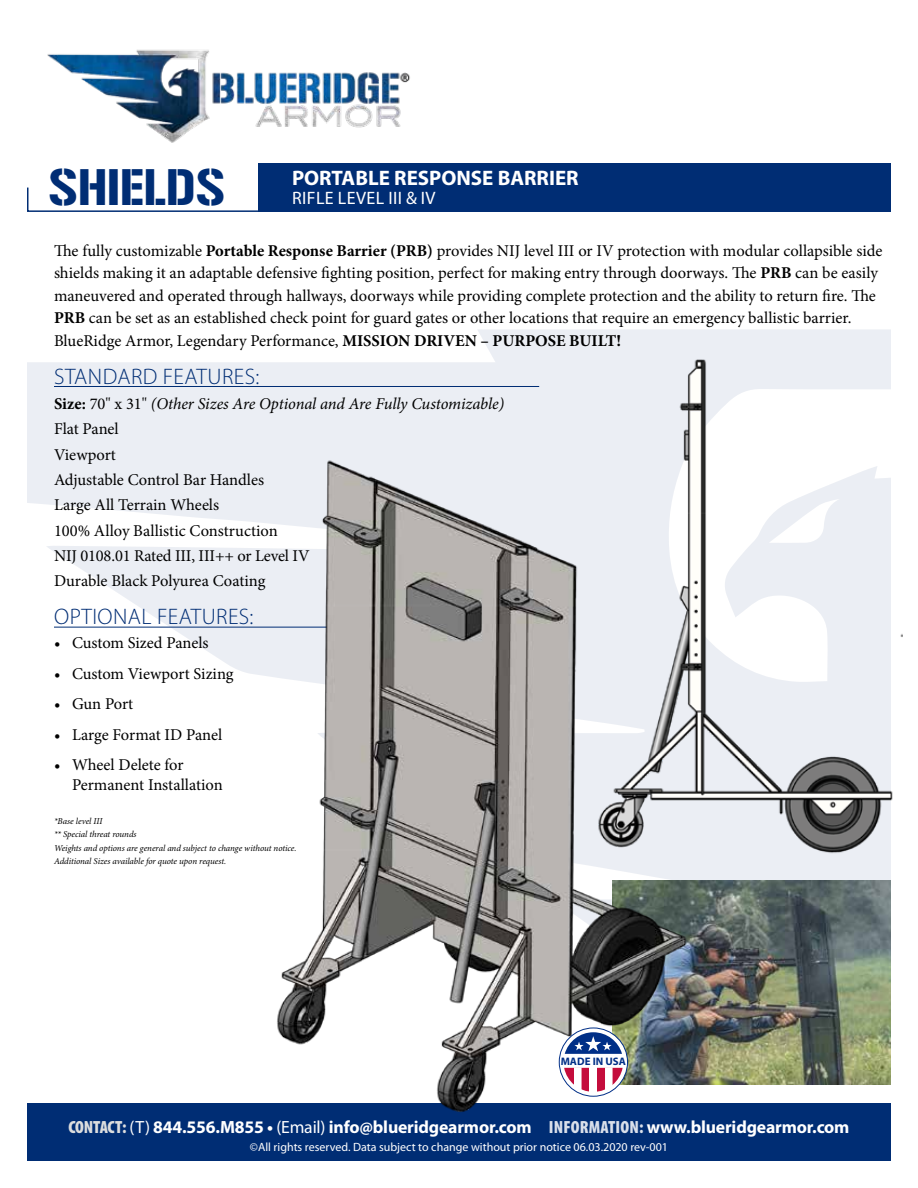
<style>
.page{position:relative;width:918px;height:1188px;background:#fff}
.page>*{position:absolute;margin:0;border:0;box-sizing:border-box;transform-origin:0 0}
.t1{font:45px "Gunplay";color:#002d74}
.t2{font:300 22.5px "Myriad Pro";letter-spacing:.02em;color:#002d74}
.t3{font:700 21px "Myriad";color:#fff}
.t4{font:18px "Myriad Pro";letter-spacing:.02em;color:#fff}
.t5{font:700 17.7px "Myriad Pro";letter-spacing:-.01em;color:#fff}
.t6{font:16.5px/25.3px "Minion Pro";letter-spacing:-.005em;color:#000}
.t7{font:12px "Myriad Pro";color:#fff}
.t8{font:700 10.95px "Myriad Pro";color:#002f87}
.t9{font:italic 9px/13.5px "Minion Pro";letter-spacing:-.01em;color:#000}
.s1{font-weight:700}
.s2{font-style:italic}
.s3{font-weight:900;font-stretch:condensed;color:#dcddde}
.s4{font-weight:400}
.s5{font-weight:900;font-stretch:condensed;color:#d9dfea}
</style>
<div class="page">
<div style="left:27px;top:1104px;width:864px;height:57px;background:#002d74"></div>
<svg style="left:27px;top:329px;width:864px;height:346px;fill:#ebeef4"></svg>
<div style="left:259px;top:163px;width:632px;height:49px;background:#002d74"></div>
<svg style="left:27px;top:186px;width:232px;height:26px"></svg>
<img style="left:47px;top:49px;width:363px;height:94px">
<hr style="left:54px;top:386px;width:485px;height:1px;background:#002d74">
<hr style="left:54px;top:627px;width:364px;height:1px;background:#002d74">
<img style="left:719px;top:944px;width:172px;height:141px">
<img style="left:551px;top:344px;width:351px;height:600px">
<img style="left:259px;top:400px;width:460px;height:712px">
<div style="left:559px;top:1028px;width:69px;height:68px;background:#fff;border-radius:50%"></div>
<div style="left:559px;top:1028px;width:69px;height:68px;border:1px solid #002f87;border-radius:50%"></div>
<svg style="left:565px;top:1032px;width:57px;height:22px"></svg>
<svg style="left:564px;top:1067px;width:59px;height:25px"></svg>
<h1 class="t1" style="left:48px;top:162px;width:179px">SHIELDS</h1>
<p class="t3" style="left:292px;top:167px;width:288px">PORTABLE RESPONSE BARRIER</p>
<p class="t4" style="left:292px;top:187px;width:145px">RIFLE LEVEL III &amp; IV</p>
<p class="t6" style="left:54px;top:239px;width:830px;line-height:22.5px">The fully customizable <span class="s1">Portable Response Barrier (PRB)</span> provides NIJ level III or IV protection with modular collapsible side shields making it an adaptable defensive fighting position, perfect for making entry through doorways. The <span class="s1">PRB</span> can be easily maneuvered and operated through hallways, doorways while providing complete protection and the ability to return fire. The <span class="s1">PRB</span> can be set as an established check point for guard gates or other locations that require an emergency ballistic barrier.<br>BlueRidge Armor, Legendary Performance, <span class="s1">MISSION DRIVEN – PURPOSE BUILT!</span></p>
<h2 class="t2" style="left:54px;top:363px;width:207px">STANDARD FEATURES:</h2>
<p class="t6" style="left:54px;top:391px;width:452px"><span class="s1">Size:</span> 70" x 31" <span class="s2">(Other Sizes Are Optional and Are Fully Customizable)<br></span>Flat Panel<br>Viewport<br>Adjustable Control Bar Handles<br>Large All Terrain Wheels<br>100% Alloy Ballistic Construction<br>NIJ 0108.01 Rated III, III++ or Level IV<br>Durable Black Polyurea Coating</p>
<h2 class="t2" style="left:54px;top:603px;width:201px">OPTIONAL FEATURES:</h2>
<p class="t6" style="left:54px;top:630px;width:156px">• Custom Sized Panels</p>
<p class="t6" style="left:54px;top:661px;width:181px">• Custom Viewport Sizing</p>
<p class="t6" style="left:54px;top:691px;width:81px">• Gun Port</p>
<p class="t6" style="left:54px;top:722px;width:170px">• Large Format ID Panel</p>
<p class="t6" style="left:72px;top:755px;width:152px;line-height:19.5px;text-indent:-18px">• Wheel Delete for<br>Permanent Installation</p>
<p class="t9" style="left:54px;top:814px;width:244px">*Base level III<br>** Special threat rounds<br>Weights and options are general and subject to change without notice.<br>Additional Sizes available for quote upon request.</p>
<p class="t8" style="left:561px;top:1054px;width:67px">MADE IN USA</p>
<p class="t5" style="left:68px;top:1115px;width:783px"><span class="s3">CONTACT:</span> <span class="s4">(T)</span> 844.556.M855 • <span class="s4">(Email)</span> info@blueridgearmor.com <span class="s5">INFORMATION:</span> www.blueridgearmor.com</p>
<p class="t7" style="left:250px;top:1140px;width:420px">©All rights reserved. Data subject to change without prior notice 06.03.2020 rev-001</p>
</div>
